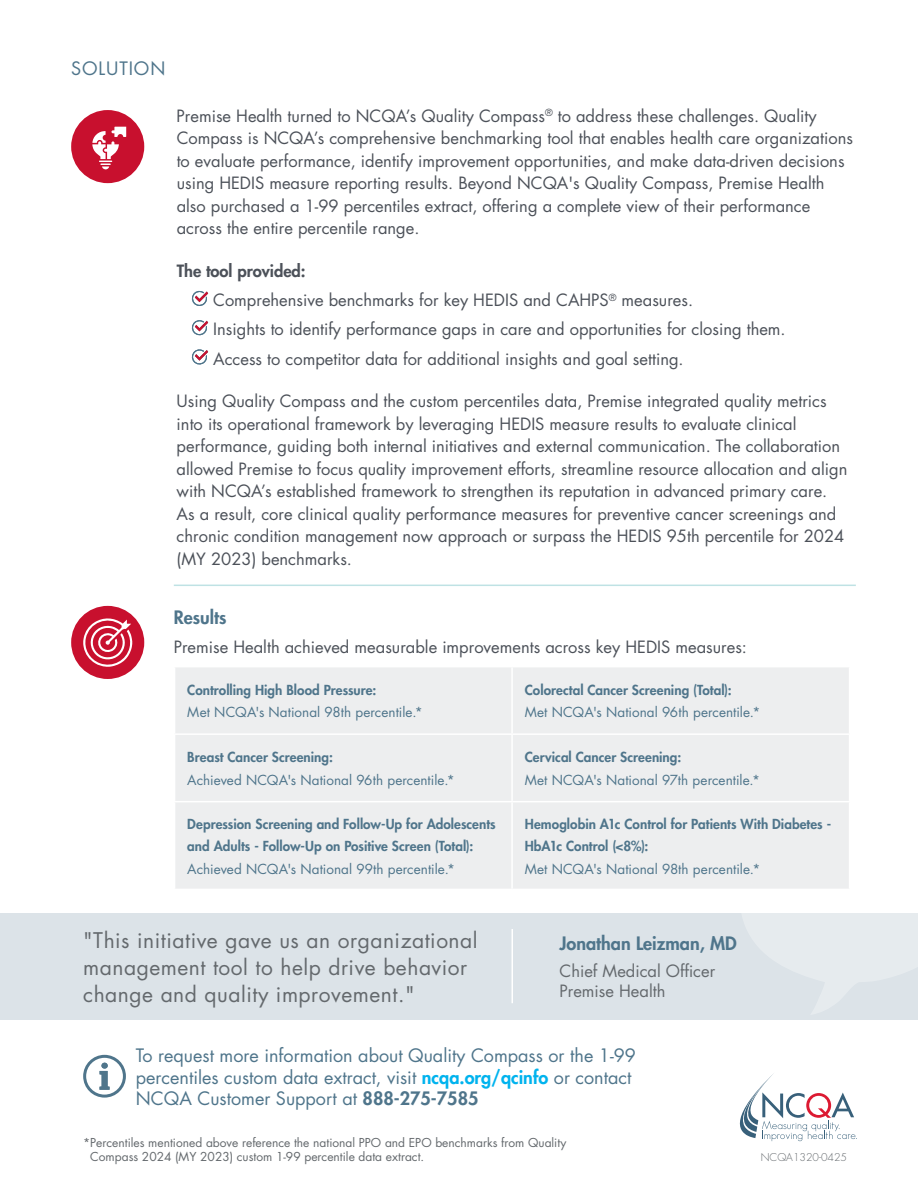
<style>
.page{position:relative;width:918px;height:1188px;background:#fff}
.page>*{position:absolute;margin:0;border:0;box-sizing:border-box;transform-origin:0 0}
.t1{font:21px/27px "Futura Std";letter-spacing:.025em;color:#64696d}
.t2{font:18px/21.6px "Futura Std";color:#4f758b}
.t3{font:800 18px "Futura Std";color:#4f758b}
.t4{font:18px "Futura Std";letter-spacing:.05em;color:#4f758b}
.t5{font:16.5px/22.5px "Futura Std";color:#4c5159}
.t6{font:16.5px/19.8px "Futura Std";color:#64696d}
.t7{font:800 16.5px "Futura Std";color:#4c5159}
.t8{font:800 13.5px/22.5px "Futura Std";letter-spacing:.005em;color:#4f758b}
.t9{font:13.5px/22.5px "Futura Std";letter-spacing:.005em;color:#4f758b}
.t10{font:12px/14.4px "Futura Std";color:#64696d}
.t11{font:300 10.5px "Futura Std";color:#64696d}
.s1{font-weight:800}
.s2{font-weight:400}
.s3{font-weight:800;color:#00b3ee}
</style>
<div class="page">
<div style="left:0;top:913px;width:918px;height:107px;background:#dce3e8"></div>
<svg style="left:740px;top:1073px;width:117px;height:68px"></svg>
<hr style="left:174px;top:585px;width:682px;height:1px;background:#bfe2e4">
<div style="left:71px;top:110px;width:73px;height:73px;background:#c8102e;border-radius:50%"></div>
<svg style="left:92px;top:127px;width:34px;height:43px"></svg>
<svg style="left:191px;top:290px;width:17px;height:16px"></svg>
<svg style="left:191px;top:320px;width:17px;height:16px"></svg>
<svg style="left:191px;top:349px;width:17px;height:16px"></svg>
<svg style="left:100px;top:1063px;width:10px;height:27px"></svg>
<div style="left:101px;top:1063px;width:7px;height:6px;background:#4f758b;border-radius:50%"></div>
<div style="left:83px;top:1055px;width:43px;height:43px;border:3px solid #4f758b;border-radius:50%"></div>
<div style="left:175px;top:667px;width:674px;height:222px;background:#edeeef"></div>
<hr style="left:511px;top:667px;width:2px;height:66px;background:#fff">
<hr style="left:174px;top:733px;width:338px;height:2px;background:#fff">
<hr style="left:512px;top:733px;width:338px;height:2px;background:#fff">
<hr style="left:511px;top:735px;width:2px;height:66px;background:#fff">
<hr style="left:174px;top:801px;width:338px;height:1px;background:#fff">
<hr style="left:512px;top:801px;width:338px;height:1px;background:#fff">
<hr style="left:511px;top:802px;width:2px;height:87px;background:#fff">
<div style="left:71px;top:606px;width:73px;height:73px;background:#c8102e;border-radius:50%"></div>
<svg style="left:83px;top:618px;width:49px;height:48px"></svg>
<hr style="left:511px;top:929px;width:2px;height:74px;background:#fff">
<p class="t4" style="left:71px;top:57px;width:96px">SOLUTION</p>
<p class="t5" style="left:177px;top:104px;width:678px">Premise Health turned to NCQA’s Quality Compass<sup>®</sup> to address these challenges. Quality Compass is NCQA’s comprehensive benchmarking tool that enables health care organizations to evaluate performance, identify improvement opportunities, and make data-driven decisions using HEDIS measure reporting results. Beyond NCQA's Quality Compass, Premise Health also purchased a 1-99 percentiles extract, offering a complete view of their performance across the entire percentile range.</p>
<p class="t7" style="left:177px;top:260px;width:131px">The tool provided:</p>
<p class="t5" style="left:213px;top:289px;width:481px">Comprehensive benchmarks for key HEDIS and CAHPS<sup>®</sup> measures.</p>
<p class="t5" style="left:213px;top:318px;width:574px">Insights to identify performance gaps in care and opportunities for closing them.</p>
<p class="t5" style="left:213px;top:347px;width:472px">Access to competitor data for additional insights and goal setting.</p>
<p class="t5" style="left:177px;top:390px;width:672px">Using Quality Compass and the custom percentiles data, Premise integrated quality metrics into its operational framework by leveraging HEDIS measure results to evaluate clinical performance, guiding both internal initiatives and external communication. The collaboration allowed Premise to focus quality improvement efforts, streamline resource allocation and align with NCQA’s established framework to strengthen its reputation in advanced primary care.<br>As a result, core clinical quality performance measures for preventive cancer screenings and chronic condition management now approach or surpass the HEDIS 95th percentile for 2024 (MY 2023) benchmarks.</p>
<p class="t3" style="left:174px;top:606px;width:54px">Results</p>
<p class="t5" style="left:174px;top:636px;width:575px">Premise Health achieved measurable improvements across key HEDIS measures:</p>
<p class="t9" style="left:187px;top:679px;width:237px"><span class="s1">Controlling High Blood Pressure:<br></span>Met NCQA's National 98th percentile.*</p>
<p class="t8" style="left:525px;top:679px;width:237px">Colorectal Cancer Screening (Total):<br><span class="s2">Met NCQA's National 96th percentile.*</span></p>
<p class="t9" style="left:187px;top:746px;width:269px"><span class="s1">Breast Cancer Screening:<br></span>Achieved NCQA's National 96th percentile.*</p>
<p class="t9" style="left:525px;top:746px;width:237px"><span class="s1">Cervical Cancer Screening:<br></span>Met NCQA's National 97th percentile.*</p>
<p class="t8" style="left:187px;top:812px;width:310px">Depression Screening and Follow-Up for Adolescents and Adults - Follow-Up on Positive Screen (Total):<br><span class="s2">Achieved NCQA's National 99th percentile.*</span></p>
<p class="t8" style="left:525px;top:812px;width:308px">Hemoglobin A1c Control for Patients With Diabetes -<br>HbA1c Control (&lt;8%):<br><span class="s2">Met NCQA's National 98th percentile.*</span></p>
<p class="t1" style="left:83px;top:927px;width:396px">"This initiative gave us an organizational management tool to help drive behavior change and quality improvement."</p>
<p class="t3" style="left:560px;top:932px;width:179px">Jonathan Leizman, MD</p>
<p class="t6" style="left:560px;top:961px;width:157px">Chief Medical Officer<br>Premise Health</p>
<p class="t2" style="left:136px;top:1045px;width:502px">To request more information about Quality Compass or the 1-99 percentiles custom data extract, visit <span class="s3">ncqa.org/qcinfo</span> or contact<br>NCQA Customer Support at <span class="s1">888-275-7585</span></p>
<p class="t10" style="left:90px;top:1135px;width:478px;text-indent:-7px">*Percentiles mentioned above reference the national PPO and EPO benchmarks from Quality<br>Compass 2024 (MY 2023) custom 1-99 percentile data extract.</p>
<p class="t11" style="left:761px;top:1151px;width:88px">NCQA1320-0425</p>
</div>
